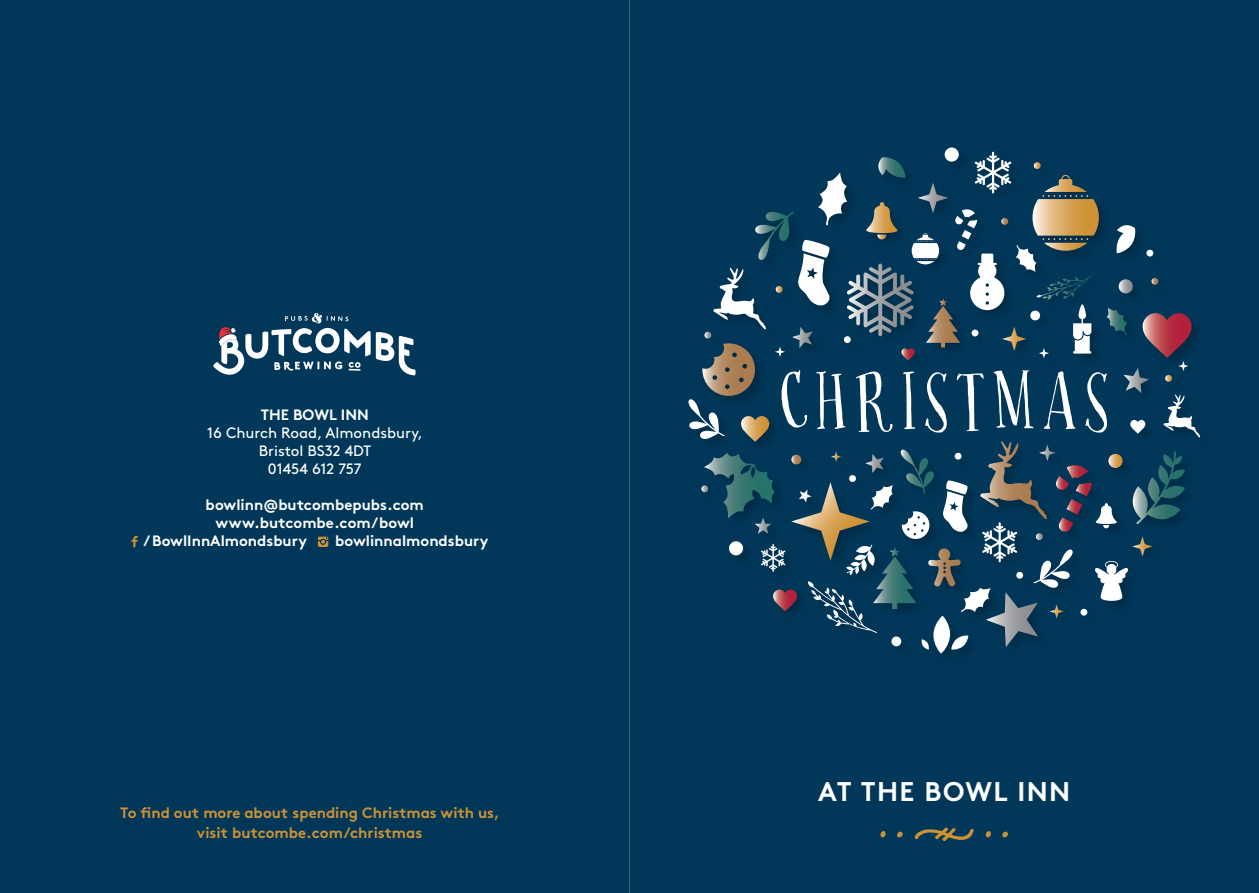
<style>
.page{position:relative;width:1259px;height:893px;background:#01385a}
.page>*{position:absolute;margin:0;border:0;box-sizing:border-box;transform-origin:0 0}
.t1{font:700 27px "Brown Std";letter-spacing:.05em;color:#fff}
.t2{font:700 15px "Brown Std";color:#fff}
.t3{font:700 15px/19.5px "Brown Std";color:#cf9233;text-align:center}
.t4{font:15px "Brown Std";color:#fff}
</style>
<div class="page">
<svg style="left:213px;top:313px;width:202px;height:62px"></svg>
<svg style="left:944px;top:147px;width:14px;height:15px"></svg>
<img style="left:939px;top:650px;width:30px;height:6px">
<svg style="left:933px;top:616px;width:17px;height:37px"></svg>
<svg style="left:688px;top:152px;width:512px;height:498px"></svg>
<svg style="left:914px;top:827px;width:60px;height:14px"></svg>
<svg style="left:880px;top:831px;width:6px;height:7px"></svg>
<svg style="left:897px;top:831px;width:6px;height:6px"></svg>
<svg style="left:985px;top:831px;width:6px;height:7px"></svg>
<svg style="left:1002px;top:831px;width:6px;height:6px"></svg>
<svg style="left:131px;top:536px;width:7px;height:11px"></svg>
<svg style="left:318px;top:537px;width:10px;height:10px"></svg>
<hr style="left:629px;top:0;width:1px;height:893px;background:#4b5e7d">
<p class="t2" style="left:261px;top:405px;width:110px">THE BOWL INN</p>
<p class="t4" style="left:207px;top:424px;width:217px">16 Church Road, Almondsbury,</p>
<p class="t4" style="left:259px;top:442px;width:114px">Bristol BS32 4DT</p>
<p class="t4" style="left:268px;top:460px;width:95px">01454 612 757</p>
<p class="t2" style="left:206px;top:495px;width:220px">bowlinn@butcombepubs.com</p>
<p class="t2" style="left:215px;top:513px;width:200px">www.butcombe.com/bowl</p>
<p class="t2" style="left:143px;top:532px;width:165px">/ BowlInnAlmondsbury</p>
<p class="t2" style="left:335px;top:532px;width:155px">bowlinnalmondsbury</p>
<p class="t3" style="left:120px;top:803px;width:381px">To find out more about spending Christmas with us, visit butcombe.com/christmas</p>
<p class="t1" style="left:818px;top:775px;width:253px">AT THE BOWL INN</p>
</div>
